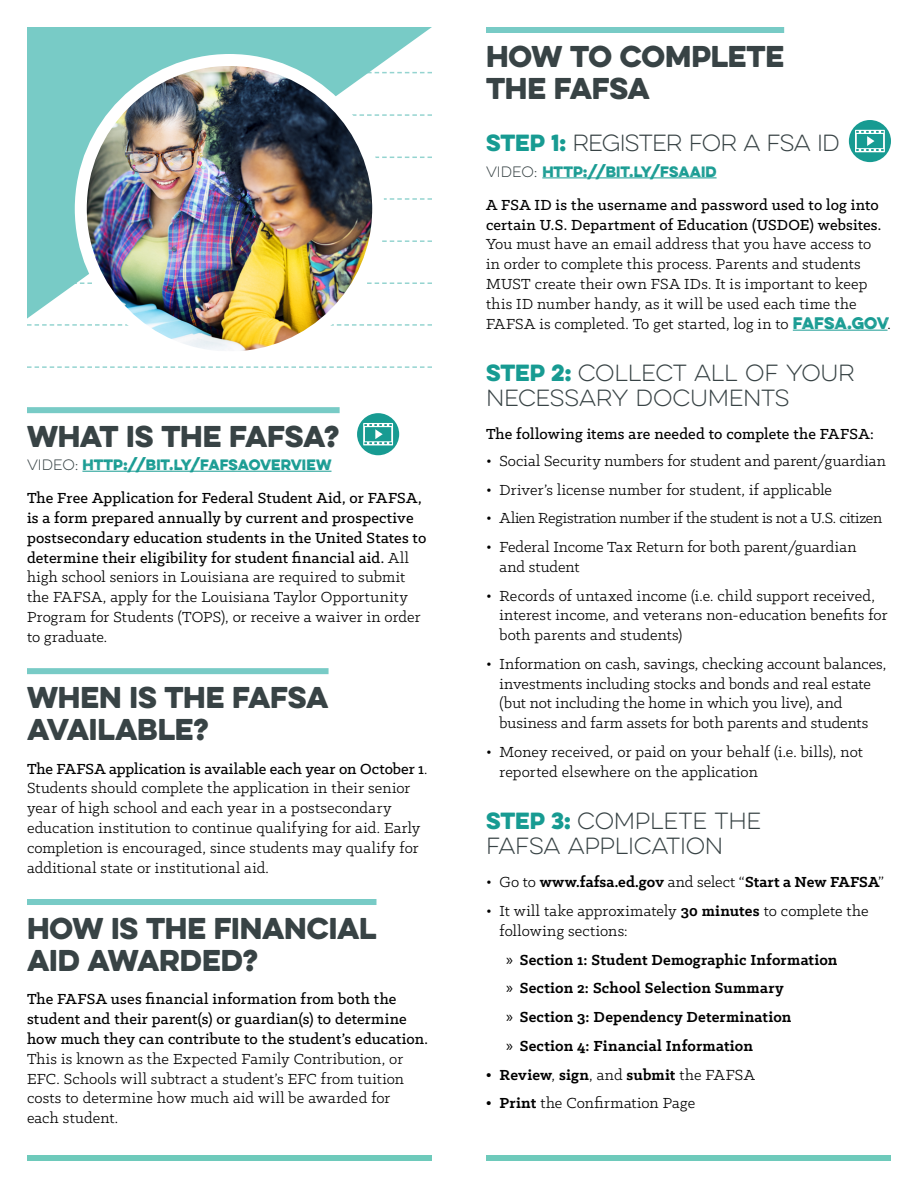
<style>
.page{position:relative;width:918px;height:1188px;background:#fff}
.page>*{position:absolute;margin:0;border:0;box-sizing:border-box;transform-origin:0 0}
.t1{font:27px/32.4px "Eveleth Clean";letter-spacing:-.015em;color:#384345}
.t2{font:100 21px/25.2px "Eveleth Clean";letter-spacing:-.02em;color:#384345}
.t3{font:100 21px "Eveleth Clean";letter-spacing:-.045em;color:#384345}
.t4{font:16.5px/19.8px "Klinic Slab";letter-spacing:.01em;color:#000}
.t5{font:500 16.5px/19.8px "Klinic Slab";letter-spacing:.01em;color:#000}
.t6{font:700 16.5px "Klinic Slab";letter-spacing:.01em;color:#000}
.t7{font:16.5px "Klinic Slab";letter-spacing:-.02em;color:#000}
.t8{font:700 13.5px "Eveleth";color:#179b92}
.s1{font-family:"Eveleth Clean";font-weight:100;color:#384345}
.s2{font-weight:400}
.s3{font-weight:500}
.s4{font-weight:400;color:#179b92}
.s5{font-family:"Eveleth";font-weight:700;font-size:15px;color:#179b92}
.s6{font-weight:700}
.s7{font-family:"Myriad Pro";font-weight:400}
</style>
<div class="page">
<svg style="left:27px;top:324px;width:405px;height:2px"></svg>
<svg style="left:27px;top:366px;width:405px;height:2px"></svg>
<div style="left:27px;top:1155px;width:405px;height:6px;background:#6ecabb"></div>
<div style="left:486px;top:1155px;width:405px;height:6px;background:#6ecabb"></div>
<div style="left:27px;top:407px;width:313px;height:6px;background:#78cbc6"></div>
<hr style="left:82px;top:471px;width:250px;height:1px;background:#179b92">
<div style="left:27px;top:668px;width:302px;height:6px;background:#78cbc6"></div>
<div style="left:27px;top:899px;width:349px;height:6px;background:#78cbc6"></div>
<div style="left:486px;top:27px;width:298px;height:6px;background:#78cbc6"></div>
<hr style="left:542px;top:178px;width:175px;height:1px;background:#179b92">
<hr style="left:793px;top:330px;width:95px;height:1px;background:#179b92">
<svg style="left:27px;top:27px;width:405px;height:292px;fill:#78cbc6"></svg>
<img style="left:81px;top:63px;width:297px;height:287px">
<div style="left:75px;top:54px;width:309px;height:309px;border:12px solid #fff;border-radius:50%"></div>
<div style="left:849px;top:120px;width:42px;height:42px;background:#179b92;border-radius:50%"></div>
<svg style="left:855px;top:130px;width:30px;height:22px"></svg>
<div style="left:357px;top:413px;width:42px;height:42px;background:#179b92;border-radius:50%"></div>
<svg style="left:363px;top:423px;width:30px;height:22px"></svg>
<p class="t1" style="left:27px;top:419px;width:314px">WHAT IS THE FAFSA?</p>
<p class="t8" style="left:27px;top:454px;width:306px"><span class="s1">VIDEO:</span> HTTP://BIT.LY/FAFSAOVERVIEW</p>
<p class="t5" style="left:27px;top:488px;width:401px">The Free Application for Federal Student Aid, or FAFSA, is a form prepared annually by current and prospective postsecondary education students in the United States to determine their eligibility for student financial aid. <span class="s2">All high school seniors in Louisiana are required to submit the FAFSA, apply for the Louisiana Taylor Opportunity Program for Students (TOPS), or receive a waiver in order to graduate.</span></p>
<p class="t1" style="left:27px;top:680px;width:303px">WHEN IS THE FAFSA<br>AVAILABLE?</p>
<p class="t4" style="left:27px;top:758px;width:402px"><span class="s3">The FAFSA application is available each year on October 1</span>.<br>Students should complete the application in their senior year of high school and each year in a postsecondary education institution to continue qualifying for aid. Early completion is encouraged, since students may qualify for additional state or institutional aid.</p>
<p class="t1" style="left:27px;top:911px;width:351px">HOW IS THE FINANCIAL<br>AID AWARDED?</p>
<p class="t4" style="left:27px;top:989px;width:403px"><span class="s3">The FAFSA uses financial information from both the student and their parent(s) or guardian(s) to determine how much they can contribute to the student’s education.<br></span>This is known as the Expected Family Contribution, or EFC. Schools will subtract a student’s EFC from tuition costs to determine how much aid will be awarded for<br>each student.</p>
<p class="t1" style="left:486px;top:39px;width:300px">HOW TO COMPLETE<br>THE FAFSA</p>
<p class="t3" style="left:486px;top:129px;width:355px"><span class="s4">STEP 1:</span> REGISTER FOR A FSA ID</p>
<p class="t8" style="left:486px;top:161px;width:232px"><span class="s1">VIDEO:</span> HTTP://BIT.LY/FSAAID</p>
<p class="t4" style="left:486px;top:194px;width:406px"><span class="s3">A FSA ID is the username and password used to log into certain U.S. Department of Education (USDOE) websites.<br></span>You must have an email address that you have access to<br>in order to complete this process. Parents and students MUST create their own FSA IDs. It is important to keep this ID number handy, as it will be used each time the FAFSA is completed. To get started, log in to <span class="s5">FAFSA.GOV</span>.</p>
<p class="t2" style="left:486px;top:360px;width:370px"><span class="s4">STEP 2:</span> COLLECT ALL OF YOUR<br>NECESSARY DOCUMENTS</p>
<p class="t5" style="left:486px;top:424px;width:389px">The following items are needed to complete the FAFSA:</p>
<p class="t4" style="left:486px;top:450px;width:402px">• Social Security numbers for student and parent/guardian</p>
<p class="t4" style="left:486px;top:479px;width:347px">• Driver’s license number for student, if applicable</p>
<p class="t7" style="left:486px;top:508px;width:398px">• Alien Registration number if the student is not a U.S. citizen</p>
<p class="t4" style="left:500px;top:537px;width:359px;text-indent:-14px">• Federal Income Tax Return for both parent/guardian and student</p>
<p class="t4" style="left:500px;top:585px;width:389px;text-indent:-14px">• Records of untaxed income (i.e. child support received, interest income, and veterans non-education benefits for both parents and students)</p>
<p class="t4" style="left:500px;top:653px;width:388px;text-indent:-14px">• Information on cash, savings, checking account balances, investments including stocks and bonds and real estate (but not including the home in which you live), and business and farm assets for both parents and students</p>
<p class="t4" style="left:500px;top:742px;width:365px;text-indent:-14px">• Money received, or paid on your behalf (i.e. bills), not reported elsewhere on the application</p>
<p class="t2" style="left:486px;top:808px;width:277px"><span class="s4">STEP 3:</span> COMPLETE THE<br>FAFSA APPLICATION</p>
<p class="t6" style="left:486px;top:872px;width:400px"><span class="s2">• Go to</span> www.fafsa.ed.gov <span class="s2">and select “</span>Start a New FAFSA<span class="s2">”</span></p>
<p class="t4" style="left:500px;top:901px;width:371px;text-indent:-14px">• It will take approximately <span class="s6">30 minutes</span> to complete the following sections:</p>
<p class="t6" style="left:506px;top:949px;width:333px"><span class="s7">»</span> Section 1: Student Demographic Information</p>
<p class="t6" style="left:506px;top:977px;width:279px"><span class="s7">»</span> Section 2: School Selection Summary</p>
<p class="t6" style="left:506px;top:1006px;width:287px"><span class="s7">»</span> Section 3: Dependency Determination</p>
<p class="t6" style="left:506px;top:1035px;width:248px"><span class="s7">»</span> Section 4: Financial Information</p>
<p class="t6" style="left:486px;top:1064px;width:270px">• Review<span class="s2">,</span> sign<span class="s2">, and</span> submit <span class="s2">the FAFSA</span></p>
<p class="t4" style="left:486px;top:1093px;width:211px"><span class="s6">• Print</span> the Confirmation Page</p>
</div>
